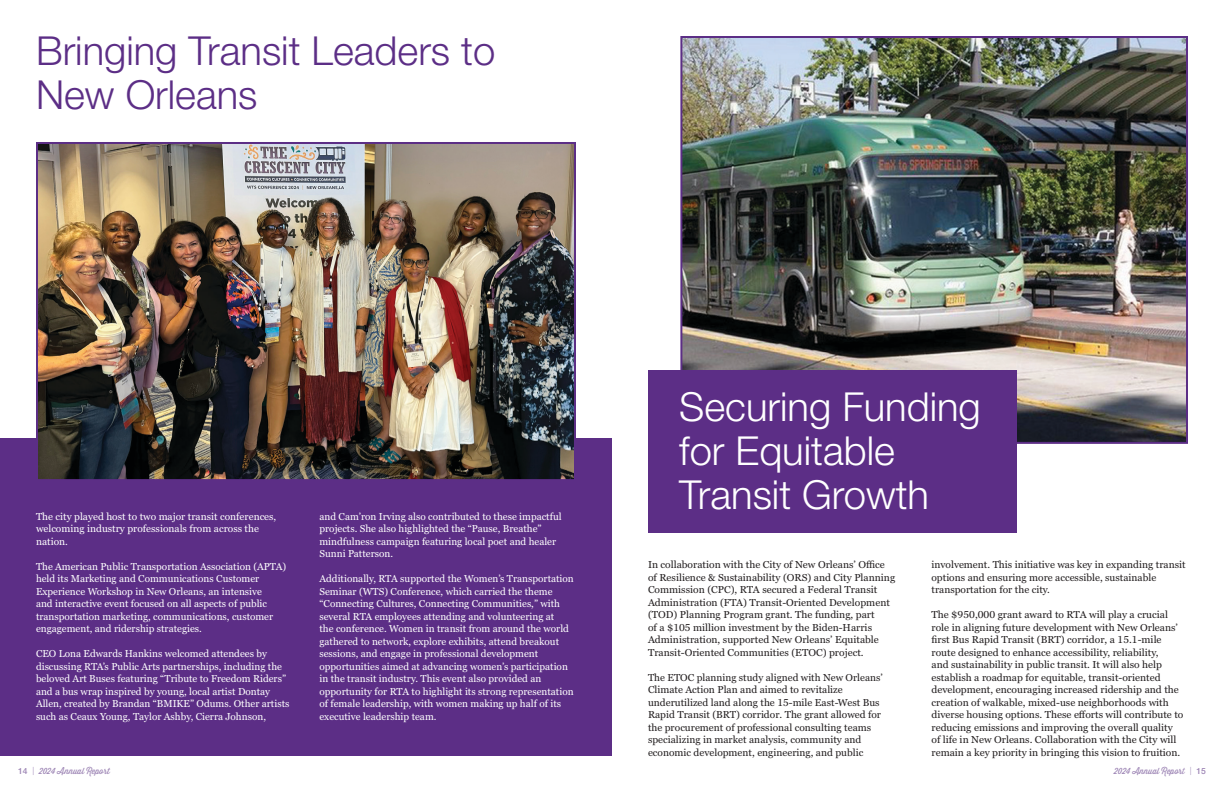
<style>
.page{position:relative;width:1224px;height:792px;background:#fff}
.page>*{position:absolute;margin:0;border:0;box-sizing:border-box;transform-origin:0 0}
.t1{font:300 40px "Helvetica Neue LT Pro";color:#fff}
.t2{font:300 40px/44px "Helvetica Neue LT Pro";color:#5c2e86}
.Body_Copy{font:10px/12.5px "Georgia Pro";color:#231f20}
.Body_Copy-2{font:10px/12.5px "Georgia Pro";color:#fff}
.t3{font:8.5px "Thirsty Script";color:#9d85b5}
.s1{font-family:"Helvetica Neue LT Pro";font-weight:500}
.s2{font-weight:300}
</style>
<div class="page">
<div style="left:0;top:438px;width:612px;height:318px;background:#5c2e86"></div>
<img style="left:39px;top:145px;width:534px;height:333px">
<div style="left:36px;top:142px;width:540px;height:339px;border:2px solid #5c2e86"></div>
<img style="left:683px;top:39px;width:502px;height:402px">
<div style="left:680px;top:36px;width:508px;height:408px;border:2px solid #5c2e86"></div>
<div style="left:648px;top:371px;width:369px;height:162px;background:#5c2e86"></div>
<p class="t2" style="left:36px;top:27px;width:461px">Bringing Transit Leaders to<br>New Orleans</p>
<p class="Body_Copy-2" style="left:36px;top:511px;width:242px">The city played host to two major transit conferences, welcoming industry professionals from across the nation.</p>
<p class="Body_Copy-2" style="left:36px;top:561px;width:252px">The American Public Transportation Association (APTA) held its Marketing and Communications Customer Experience Workshop in New Orleans, an intensive<br>and interactive event focused on all aspects of public transportation marketing, communications, customer engagement, and ridership strategies.</p>
<p class="Body_Copy-2" style="left:36px;top:648px;width:255px">CEO Lona Edwards Hankins welcomed attendees by discussing RTA’s Public Arts partnerships, including the beloved Art Buses featuring “Tribute to Freedom Riders” and a bus wrap inspired by young, local artist Dontay Allen, created by Brandan “BMIKE” Odums. Other artists such as Ceaux Young, Taylor Ashby, Cierra Johnson,</p>
<p class="Body_Copy-2" style="left:320px;top:511px;width:244px">and Cam’ron Irving also contributed to these impactful projects. She also highlighted the “Pause, Breathe” mindfulness campaign featuring local poet and healer Sunni Patterson.</p>
<p class="Body_Copy-2" style="left:320px;top:573px;width:256px">Additionally, RTA supported the Women’s Transportation Seminar (WTS) Conference, which carried the theme “Connecting Cultures, Connecting Communities,” with several RTA employees attending and volunteering at<br>the conference. Women in transit from around the world gathered to network, explore exhibits, attend breakout sessions, and engage in professional development opportunities aimed at advancing women’s participation in the transit industry. This event also provided an opportunity for RTA to highlight its strong representation of female leadership, with women making up half of its executive leadership team.</p>
<p class="t1" style="left:679px;top:382px;width:303px">Securing Funding</p>
<p class="t1" style="left:679px;top:426px;width:217px">for Equitable</p>
<p class="t1" style="left:679px;top:470px;width:251px">Transit Growth</p>
<p class="Body_Copy" style="left:648px;top:559px;width:249px">In collaboration with the City of New Orleans’ Office of Resilience &amp; Sustainability (ORS) and City Planning Commission (CPC), RTA secured a Federal Transit Administration (FTA) Transit-Oriented Development (TOD) Planning Program grant. The funding, part<br>of a $105 million investment by the Biden-Harris Administration, supported New Orleans’ Equitable Transit-Oriented Communities (ETOC) project.</p>
<p class="Body_Copy" style="left:648px;top:672px;width:236px">The ETOC planning study aligned with New Orleans’</p>
<p class="Body_Copy" style="left:648px;top:684px;width:235px">Climate Action Plan and aimed to revitalize underutilized land along the 15-mile East-West Bus Rapid Transit (BRT) corridor. The grant allowed for the procurement of professional consulting teams specializing in market analysis, community and economic development, engineering, and public</p>
<p class="Body_Copy" style="left:932px;top:559px;width:256px">involvement. This initiative was key in expanding transit options and ensuring more accessible, sustainable transportation for the city.</p>
<p class="Body_Copy" style="left:932px;top:609px;width:254px">The $950,000 grant award to RTA will play a crucial role in aligning future development with New Orleans’ first Bus Rapid Transit (BRT) corridor, a 15.1-mile route designed to enhance accessibility, reliability,<br>and sustainability in public transit. It will also help establish a roadmap for equitable, transit-oriented development, encouraging increased ridership and the creation of walkable, mixed-use neighborhoods with diverse housing options. These efforts will contribute to reducing emissions and improving the overall quality of life in New Orleans. Collaboration with the City will remain a key priority in bringing this vision to fruition.</p>
<p class="t3" style="left:18px;top:765px;width:93px"><span class="s1">14</span> | 2024 Annual Report</p>
<p class="t3" style="left:1114px;top:764px;width:93px">2024 Annual Repor<span class="s2">t |</span> <span class="s1">15</span></p>
</div>
